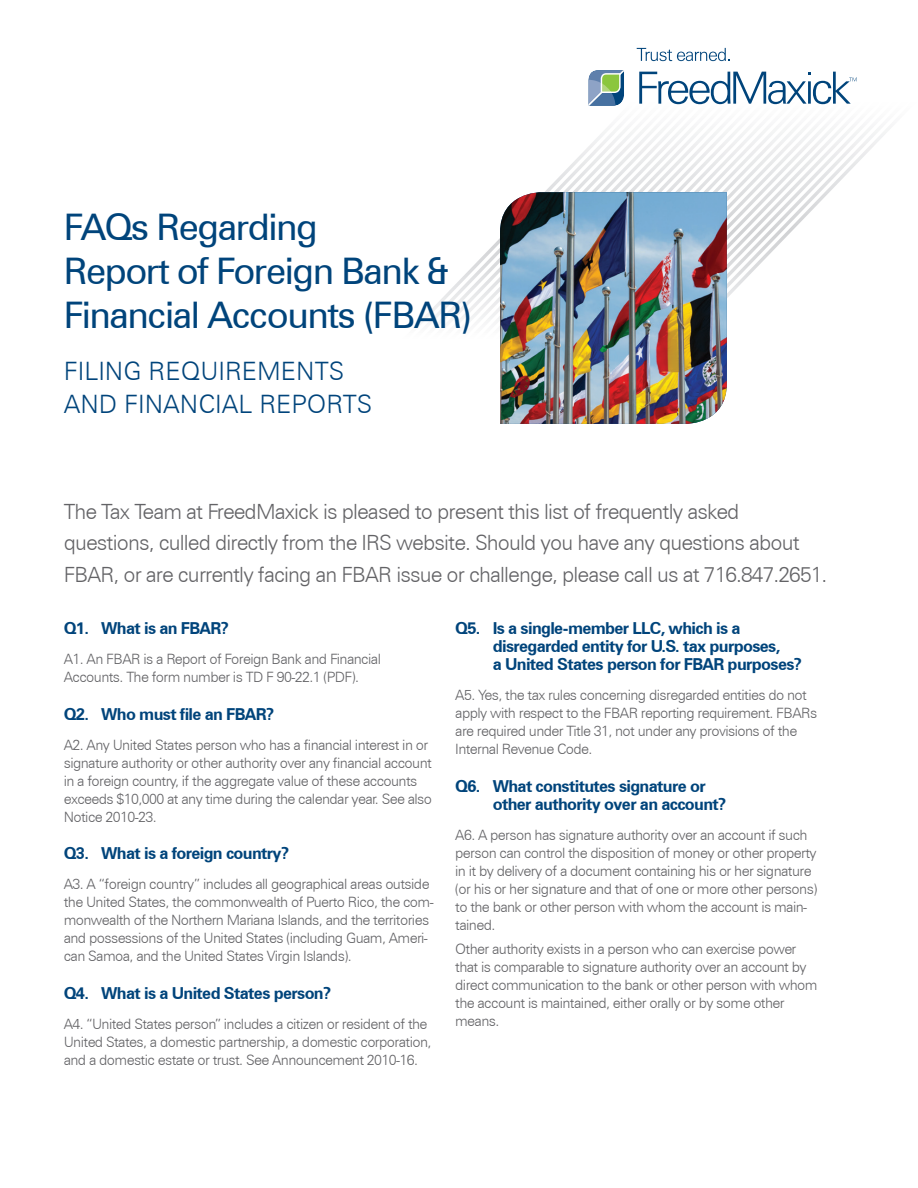
<style>
.page{position:relative;width:918px;height:1188px;background:#fff}
.page>*{position:absolute;margin:0;border:0;box-sizing:border-box;transform-origin:0 0}
.t1{font:36.6px "Zurich BT";letter-spacing:-.04em;color:#00447b}
.t2{font:300 25.35px "Zurich BT";color:#00447b}
.Body_Copy{font:300 21px/31.5px "Zurich BT";letter-spacing:-.04em;color:#636366}
.t3{font:700 16.5px "Zurich BT";letter-spacing:-.04em;color:#00447b}
.Body_Copy-2{font:300 14.25px/18px "Zurich BT";letter-spacing:-.04em;color:#636366}
</style>
<div class="page">
<svg style="left:545px;top:104px;width:345px;height:194px"></svg>
<img style="left:500px;top:192px;width:227px;height:232px">
<svg style="left:588px;top:70px;width:36px;height:36px"></svg>
<svg style="left:637px;top:48px;width:93px;height:13px"></svg>
<svg style="left:639px;top:72px;width:218px;height:32px"></svg>
<p class="t1" style="left:64px;top:205px;width:256px">FAQs Regarding</p>
<p class="t1" style="left:64px;top:249px;width:387px">Report of Foreign Bank &amp;</p>
<p class="t1" style="left:64px;top:293px;width:410px">Financial Accounts (FBAR)</p>
<p class="t2" style="left:64px;top:356px;width:282px">FILING REQUIREMENTS</p>
<p class="t2" style="left:64px;top:388px;width:310px">AND FINANCIAL REPORTS</p>
<p class="Body_Copy" style="left:64px;top:496px;width:677px">The Tax Team at FreedMaxick is pleased to present this list of frequently asked</p>
<p class="Body_Copy" style="left:64px;top:527px;width:765px">questions, culled directly from the IRS website. Should you have any questions about<br>FBAR, or are currently facing an FBAR issue or challenge, please call us at 716.847.2651.</p>
<p class="t3" style="left:64px;top:618px;width:167px">Q1. What is an FBAR?</p>
<p class="Body_Copy-2" style="left:64px;top:650px;width:319px">A1. An FBAR is a Report of Foreign Bank and Financial</p>
<p class="Body_Copy-2" style="left:64px;top:668px;width:297px">Accounts. The form number is TD F 90-22.1 (PDF).</p>
<p class="t3" style="left:64px;top:704px;width:212px">Q2. Who must file an FBAR?</p>
<p class="Body_Copy-2" style="left:64px;top:735px;width:370px">A2. Any United States person who has a financial interest in or signature authority or other authority over any financial account in a foreign country, if the aggregate value of these accounts exceeds $10,000 at any time during the calendar year. See also Notice 2010-23.</p>
<p class="t3" style="left:64px;top:843px;width:227px">Q3. What is a foreign country?</p>
<p class="Body_Copy-2" style="left:64px;top:875px;width:371px">A3. A “foreign country” includes all geographical areas outside the United States, the commonwealth of Puerto Rico, the com&shy;monwealth of the Northern Mariana Islands, and the territories and possessions of the United States (including Guam, Ameri&shy;can Samoa, and the United States Virgin Islands).</p>
<p class="t3" style="left:64px;top:983px;width:269px">Q4. What is a United States person?</p>
<p class="Body_Copy-2" style="left:64px;top:1014px;width:369px">A4. “United States person” includes a citizen or resident of the<br>United States, a domestic partnership, a domestic corporation, and a domestic estate or trust. See Announcement 2010-16.</p>
<p class="t3" style="left:455px;top:618px;width:287px">Q5. Is a single-member LLC, which is a</p>
<p class="t3" style="left:493px;top:636px;width:289px">disregarded entity for U.S. tax purposes,</p>
<p class="t3" style="left:493px;top:654px;width:311px">a United States person for FBAR purposes?</p>
<p class="Body_Copy-2" style="left:455px;top:686px;width:364px">A5. Yes, the tax rules concerning disregarded entities do not apply with respect to the FBAR reporting requirement. FBARs are required under Title 31, not under any provisions of the Internal Revenue Code.</p>
<p class="t3" style="left:455px;top:776px;width:252px">Q6. What constitutes signature or</p>
<p class="t3" style="left:493px;top:794px;width:235px">other authority over an account?</p>
<p class="Body_Copy-2" style="left:455px;top:825px;width:364px">A6. A person has signature authority over an account if such person can control the disposition of money or other property in it by delivery of a document containing his or her signature (or his or her signature and that of one or more other persons) to the bank or other person with whom the account is main&shy;tained.</p>
<p class="Body_Copy-2" style="left:455px;top:939px;width:364px">Other authority exists in a person who can exercise power that is comparable to signature authority over an account by direct communication to the bank or other person with whom the account is maintained, either orally or by some other means.</p>
</div>
